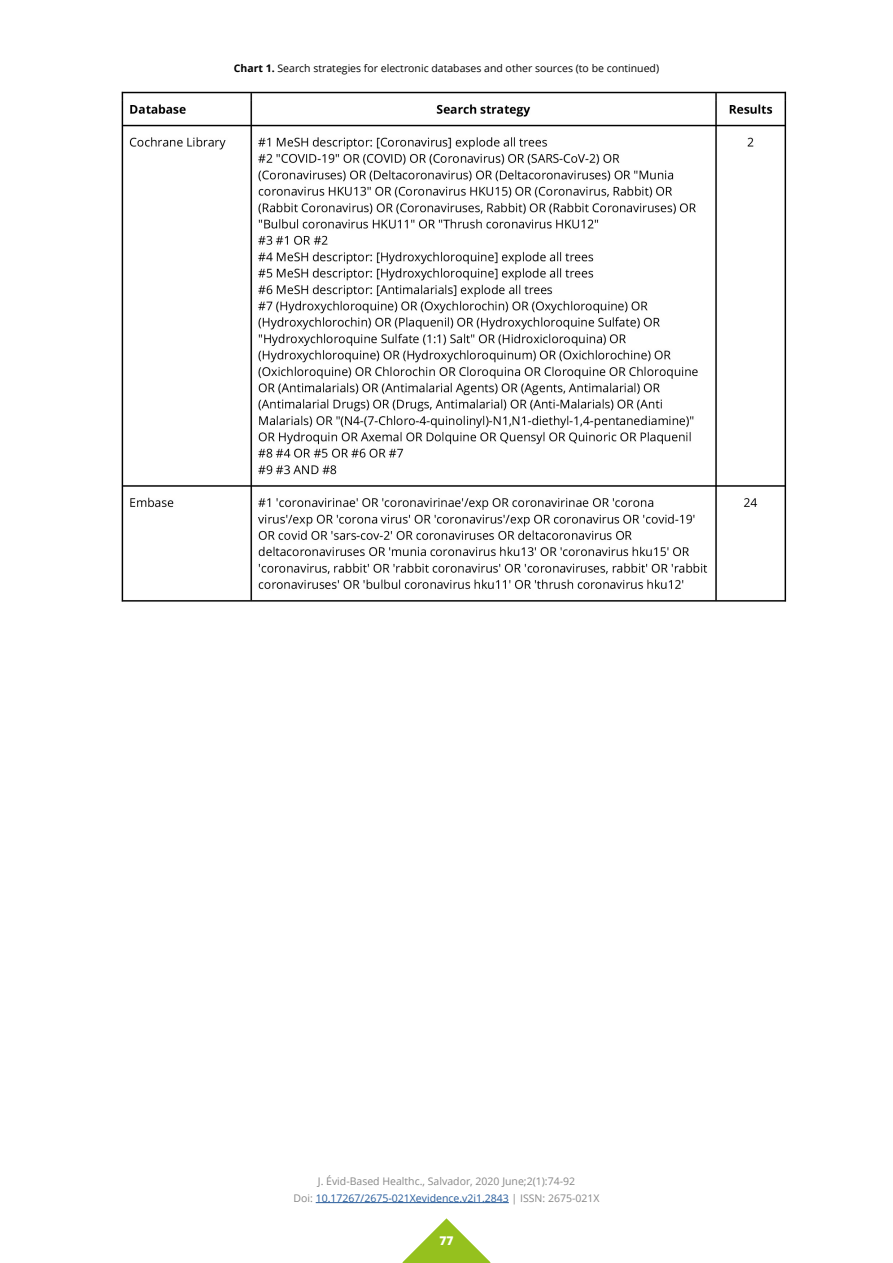
<style>
.page{position:relative;width:893px;height:1263px;background:#fff}
.page>*{position:absolute;margin:0;border:0;box-sizing:border-box;transform-origin:0 0}
.t1{font:800 12px "Open Sans";color:#fff}
.t2{font:10.5px/16.5px "Open Sans";color:#878787;text-align:center}
.t3{font:10.5px "Open Sans";color:#000}
.s1{font-weight:700}
.s2{color:#265b9b}
</style>
<div class="page">
<svg style="left:402px;top:1218px;width:89px;height:45px"></svg>
<hr style="left:316px;top:1202px;width:193px;height:1px;background:#265b9b">
<img style="left:121px;top:91px;width:666px;height:511px">
<p class="t3" style="left:234px;top:61px;width:427px"><span class="s1">Chart 1.</span> Search strategies for electronic databases and other sources (to be continued)</p>
<p class="t2" style="left:294px;top:1173px;width:307px">J. Évid-Based Healthc., Salvador, 2020 June;2(1):74-92<br>Doi: <span class="s2">10.17267/2675-021Xevidence.v2i1.2843</span> | ISSN: 2675-021X</p>
<p class="t1" style="left:439px;top:1232px;width:16px">77</p>
</div>
